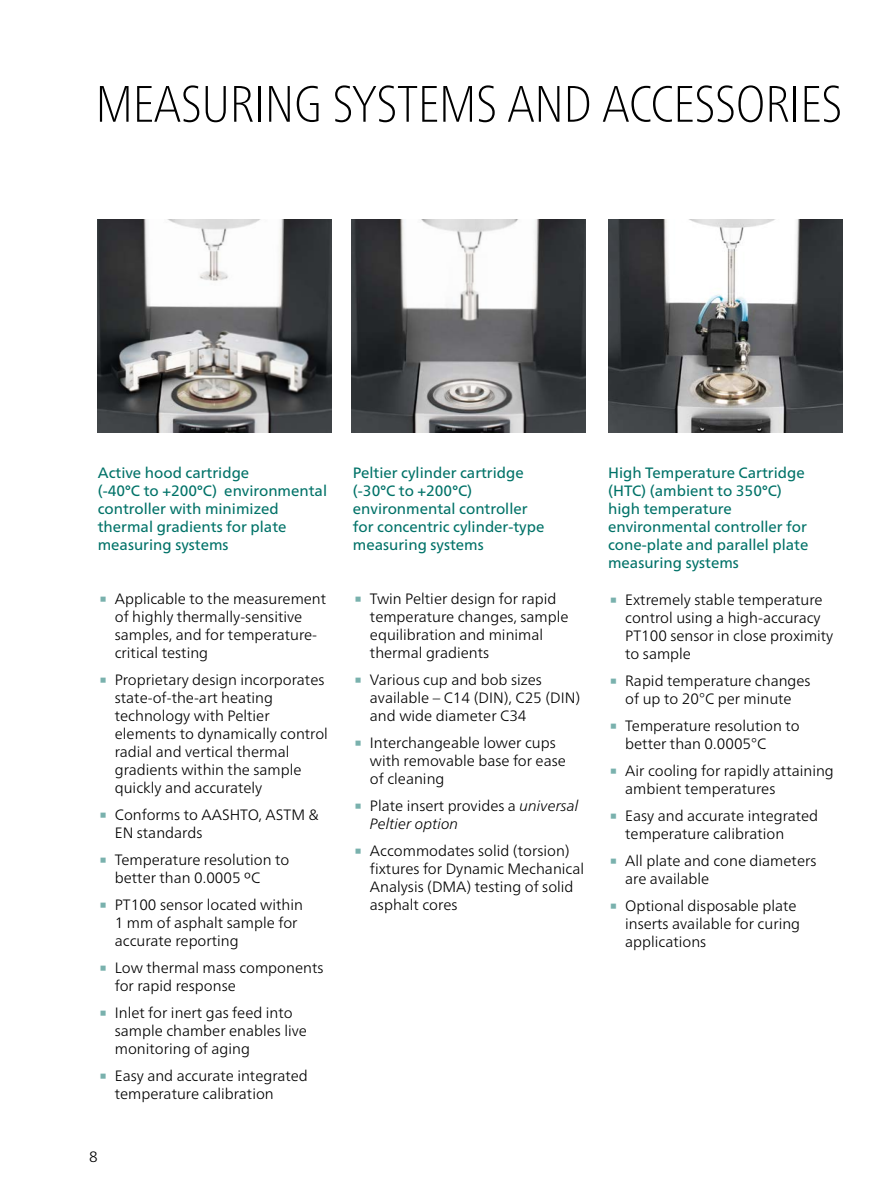
<style>
.page{position:relative;width:893px;height:1191px;background:#fff}
.page>*{position:absolute;margin:0;border:0;box-sizing:border-box;transform-origin:0 0}
.Headline_n{font:100 condensed 51.15px "Frutiger Neue LTW1 G";color:#000}
.t1{font:45px "Frutiger Neue LTW1 G";color:#79b1ad}
.t2{font:300 15px/18px "Frutiger Neue LTW1 G";color:#000}
.Subhead_2_grün_n{font:15px/18px "Frutiger Neue LTW1 G";color:#007268}
.t3{font:italic 300 15px/18px "Frutiger Neue LTW1 G";color:#000}
.s1{font-style:normal}
</style>
<div class="page">
<img style="left:608px;top:219px;width:234px;height:213px">
<img style="left:352px;top:219px;width:234px;height:213px">
<img style="left:98px;top:219px;width:234px;height:213px">
<p class="Headline_n" style="left:96px;top:67px;width:748px">MEASURING SYSTEMS AND ACCESSORIES</p>
<p class="Subhead_2_grün_n" style="left:98px;top:463px;width:231px">Active hood cartridge<br>(-40°C to +200°C) environmental controller with minimized thermal gradients for plate measuring systems</p>
<p class="t1" style="left:98px;top:569px;width:12px">∙</p>
<p class="t2" style="left:115px;top:589px;width:213px">Applicable to the measurement of highly thermally-sensitive samples, and for temperature&shy;critical testing</p>
<p class="t1" style="left:98px;top:650px;width:12px">∙</p>
<p class="t2" style="left:115px;top:670px;width:215px">Proprietary design incorporates state-of-the-art heating technology with Peltier elements to dynamically control radial and vertical thermal gradients within the sample quickly and accurately</p>
<p class="t1" style="left:98px;top:785px;width:12px">∙</p>
<p class="t2" style="left:115px;top:805px;width:206px">Conforms to AASHTO, ASTM &amp;<br>EN standards</p>
<p class="t1" style="left:98px;top:830px;width:12px">∙</p>
<p class="t2" style="left:115px;top:850px;width:176px">Temperature resolution to better than 0.0005 ºC</p>
<p class="t1" style="left:98px;top:875px;width:12px">∙</p>
<p class="t2" style="left:115px;top:895px;width:190px">PT100 sensor located within<br>1 mm of asphalt sample for accurate reporting</p>
<p class="t1" style="left:98px;top:938px;width:12px">∙</p>
<p class="t2" style="left:115px;top:958px;width:210px">Low thermal mass components for rapid response</p>
<p class="t1" style="left:98px;top:983px;width:12px">∙</p>
<p class="t2" style="left:115px;top:1003px;width:194px">Inlet for inert gas feed into sample chamber enables live monitoring of aging</p>
<p class="t1" style="left:98px;top:1046px;width:12px">∙</p>
<p class="t2" style="left:115px;top:1066px;width:195px">Easy and accurate integrated temperature calibration</p>
<p class="t2" style="left:89px;top:1147px;width:10px">8</p>
<p class="Subhead_2_grün_n" style="left:353px;top:463px;width:193px">Peltier cylinder cartridge (-30°C to +200°C) environmental controller for concentric cylinder-type measuring systems</p>
<p class="t1" style="left:353px;top:569px;width:12px">∙</p>
<p class="t2" style="left:370px;top:589px;width:200px">Twin Peltier design for rapid temperature changes, sample equilibration and minimal thermal gradients</p>
<p class="t1" style="left:353px;top:650px;width:12px">∙</p>
<p class="t2" style="left:370px;top:670px;width:212px">Various cup and bob sizes available – C14 (DIN), C25 (DIN) and wide diameter C34</p>
<p class="t1" style="left:353px;top:713px;width:12px">∙</p>
<p class="t2" style="left:370px;top:733px;width:197px">Interchangeable lower cups with removable base for ease of cleaning</p>
<p class="t1" style="left:353px;top:776px;width:12px">∙</p>
<p class="t3" style="left:370px;top:796px;width:210px"><span class="s1">Plate insert provides a</span> universal<br>Peltier option</p>
<p class="t1" style="left:353px;top:821px;width:12px">∙</p>
<p class="t2" style="left:370px;top:841px;width:216px">Accommodates solid (torsion) fixtures for Dynamic Mechanical<br>Analysis (DMA) testing of solid asphalt cores</p>
<p class="Subhead_2_grün_n" style="left:608px;top:463px;width:202px">High Temperature Cartridge (HTC) (ambient to 350°C) high temperature environmental controller for cone-plate and parallel plate measuring systems</p>
<p class="t1" style="left:608px;top:570px;width:12px">∙</p>
<p class="t2" style="left:625px;top:590px;width:210px">Extremely stable temperature control using a high-accuracy<br>PT100 sensor in close proximity to sample</p>
<p class="t1" style="left:608px;top:651px;width:12px">∙</p>
<p class="t2" style="left:625px;top:671px;width:187px">Rapid temperature changes of up to 20°C per minute</p>
<p class="t1" style="left:608px;top:696px;width:12px">∙</p>
<p class="t2" style="left:625px;top:716px;width:176px">Temperature resolution to better than 0.0005°C</p>
<p class="t1" style="left:608px;top:741px;width:12px">∙</p>
<p class="t2" style="left:625px;top:761px;width:210px">Air cooling for rapidly attaining ambient temperatures</p>
<p class="t1" style="left:608px;top:786px;width:12px">∙</p>
<p class="t2" style="left:625px;top:806px;width:195px">Easy and accurate integrated temperature calibration</p>
<p class="t1" style="left:608px;top:831px;width:12px">∙</p>
<p class="t2" style="left:625px;top:851px;width:193px">All plate and cone diameters are available</p>
<p class="t1" style="left:608px;top:876px;width:12px">∙</p>
<p class="t2" style="left:625px;top:896px;width:176px">Optional disposable plate inserts available for curing applications</p>
</div>
